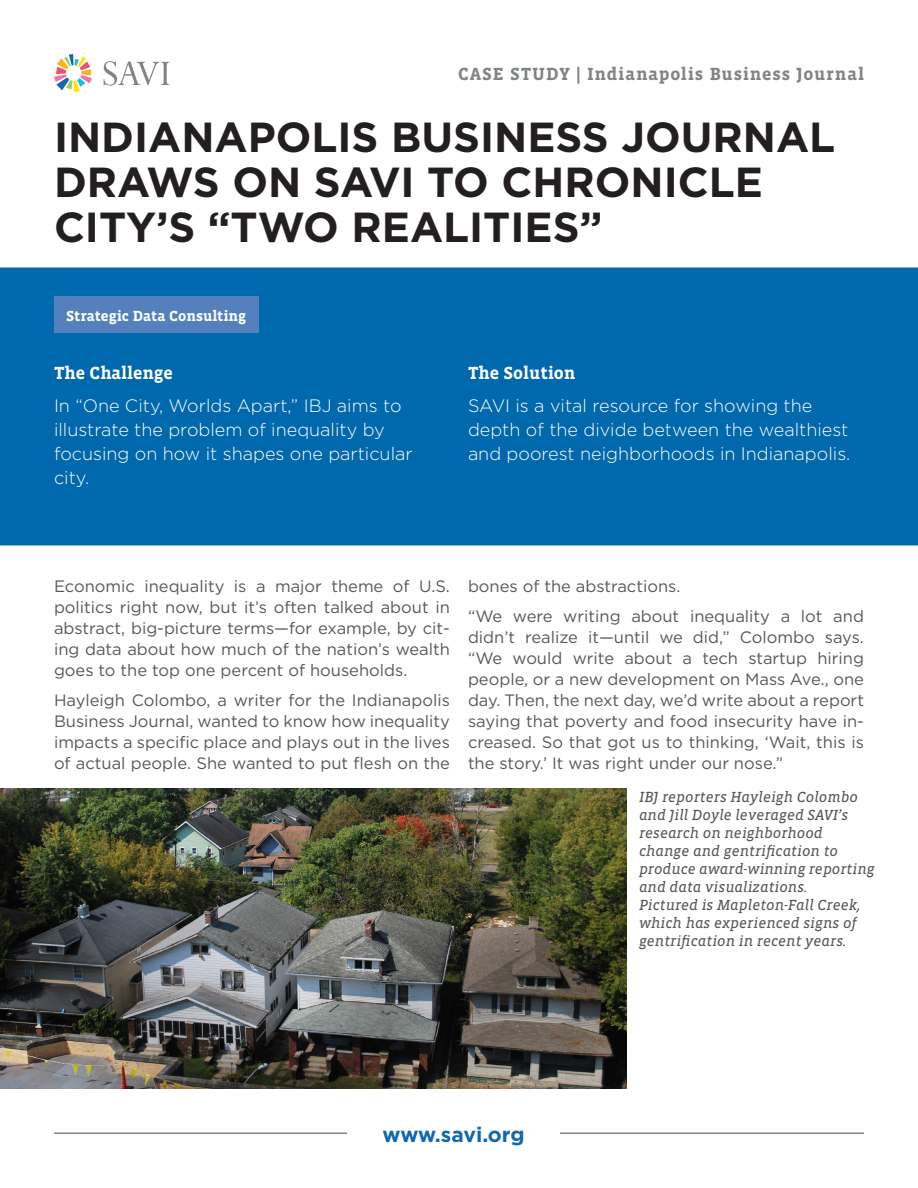
<style>
.page{position:relative;width:918px;height:1188px;background:#fff}
.page>*{position:absolute;margin:0;border:0;box-sizing:border-box;transform-origin:0 0}
.Headline{font:700 42px/45px "Gotham";color:#231f20}
.t1{font:700 21px "Gotham";letter-spacing:-.01em;color:#1069af}
.Callout_Copy{font:300 18px/24px "Gotham";color:#fff}
.t2{font:700 18px "Vista Slab OT";letter-spacing:.05em;color:#818486}
.Section{font:700 18px "Vista Slab OT";color:#fff}
.Body_Copy{font:16.5px/21px "Gotham";color:#57585a;text-align:justify}
.t3{font:italic 15px/18px "Vista Slab OT";color:#57585a}
.t4{font:700 15px "Vista Slab OT";color:#fff}
</style>
<div class="page">
<svg style="left:54px;top:54px;width:38px;height:38px"></svg>
<svg style="left:104px;top:61px;width:65px;height:25px"></svg>
<div style="left:0;top:268px;width:918px;height:277px;background:#0068ac"></div>
<div style="left:54px;top:296px;width:204px;height:37px;background:#5481bd"></div>
<hr style="left:54px;top:1132px;width:810px;height:2px;background:#818486">
<div style="left:347px;top:1118px;width:213px;height:32px;background:#fff"></div>
<img style="left:0;top:789px;width:626px;height:300px">
<p class="t2" style="left:458px;top:65px;width:407px">CASE STUDY | Indianapolis Business Journal</p>
<p class="Headline" style="left:54px;top:114px;width:783px">INDIANAPOLIS BUSINESS JOURNAL<br>DRAWS ON SAVI TO CHRONICLE<br>CITY’S “TWO REALITIES”</p>
<p class="t4" style="left:66px;top:308px;width:182px">Strategic Data Consulting</p>
<p class="Section" style="left:54px;top:364px;width:120px">The Challenge</p>
<p class="Callout_Copy" style="left:54px;top:393px;width:360px">In “One City, Worlds Apart,” IBJ aims to illustrate the problem of inequality by focusing on how it shapes one particular city.</p>
<p class="Section" style="left:468px;top:364px;width:109px">The Solution</p>
<p class="Callout_Copy" style="left:468px;top:393px;width:384px">SAVI is a vital resource for showing the depth of the divide between the wealthiest and poorest neighborhoods in Indianapolis.</p>
<p class="Body_Copy" style="left:54px;top:576px;width:398px">Economic inequality is a major theme of U.S. politics right now, but it’s often talked about in abstract, big-picture terms—for example, by cit&shy;ing data about how much of the nation’s wealth goes to the top one percent of households.</p>
<p class="Body_Copy" style="left:54px;top:690px;width:398px">Hayleigh Colombo, a writer for the Indianapolis Business Journal, wanted to know how inequality impacts a specific place and plays out in the lives of actual people. She wanted to put flesh on the</p>
<p class="Body_Copy" style="left:468px;top:576px;width:214px">bones of the abstractions.</p>
<p class="Body_Copy" style="left:468px;top:606px;width:398px">“We were writing about inequality a lot and didn’t realize it—until we did,” Colombo says. “We would write about a tech startup hiring people, or a new development on Mass Ave., one day. Then, the next day, we’d write about a report saying that poverty and food insecurity have in&shy;creased. So that got us to thinking, ‘Wait, this is the story.’ It was right under our nose.”</p>
<p class="t3" style="left:639px;top:788px;width:237px">IBJ reporters Hayleigh Colombo and Jill Doyle leveraged SAVI’s research on neighborhood change and gentrification to produce award-winning reporting and data visualizations.<br>Pictured is Mapleton-Fall Creek, which has experienced signs of gentrification in recent years.</p>
<p class="t1" style="left:383px;top:1121px;width:144px">www.savi.org</p>
</div>
